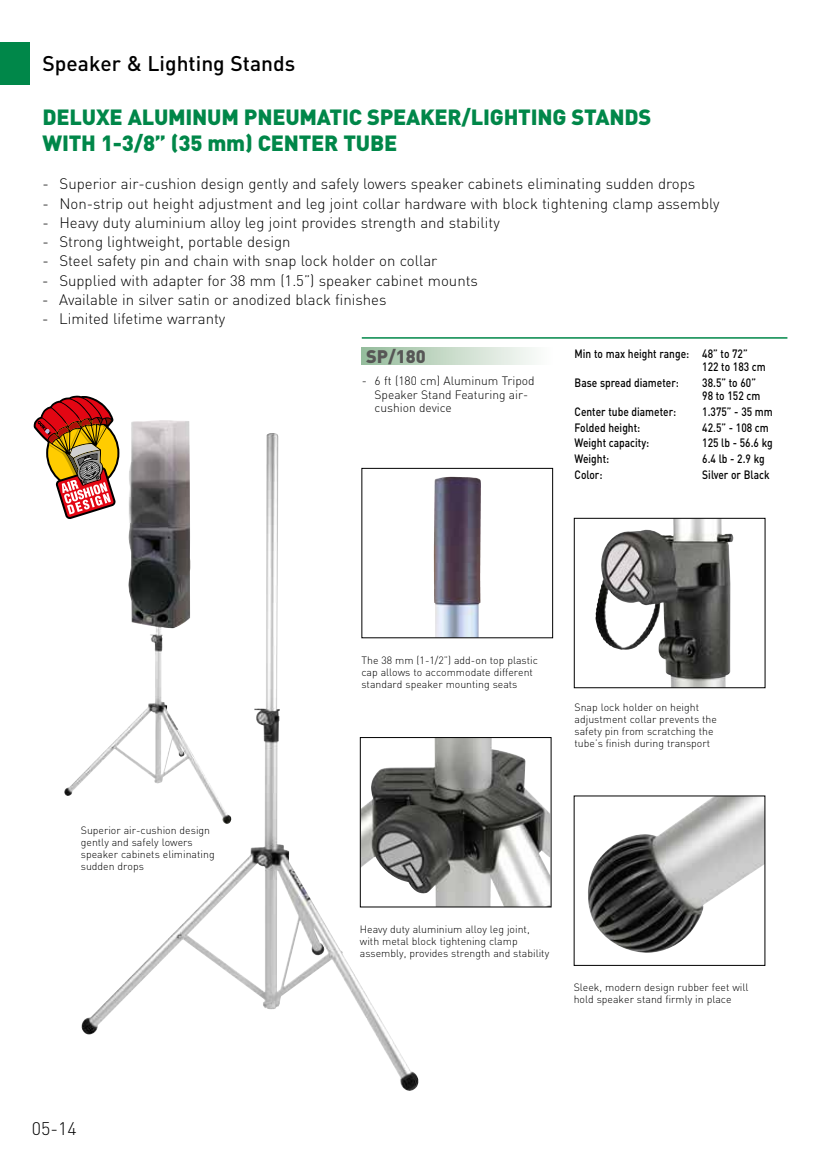
<style>
.page{position:relative;width:830px;height:1170px;background:#fff}
.page>*{position:absolute;margin:0;border:0;box-sizing:border-box;transform-origin:0 0}
.t1{font:900 21.75px/26.1px "DIN";letter-spacing:-.01em;color:#008749}
.t2{font:500 21px "DIN";color:#000}
.t3{font:900 18px "DIN";color:#575756}
.t4{font:300 18px "DIN";color:#000}
.t5{font:300 15px "DIN";color:#000}
.t6{font:500 12px/13.5px "DIN";color:#000;scale:.85 1}
.t7{font:300 12px/13.5px "DIN";color:#000}
.t8{font:300 10.5px/12px "DIN";color:#000}
</style>
<div class="page">
<div style="left:0;top:43px;width:30px;height:42px;background:#008749"></div>
<div style="left:361px;top:347px;width:192px;height:17px;background:linear-gradient(to right,#97bd9c,#fffefe)"></div>
<img style="left:433px;top:476px;width:47px;height:160px">
<div style="left:361px;top:468px;width:191px;height:170px;border:1px solid #000"></div>
<img style="left:595px;top:520px;width:138px;height:166px">
<div style="left:573px;top:518px;width:192px;height:170px;border:1px solid #000"></div>
<img style="left:419px;top:739px;width:130px;height:166px">
<div style="left:360px;top:737px;width:191px;height:170px;border:1px solid #000"></div>
<img style="left:588px;top:797px;width:175px;height:156px">
<svg style="left:34px;top:395px;width:80px;height:116px"></svg>
<hr style="left:361px;top:337px;width:426px;height:1px;background:#008749">
<img style="left:81px;top:433px;width:338px;height:658px">
<img style="left:64px;top:420px;width:167px;height:403px">
<h2 class="t2" style="left:43px;top:50px;width:254px">Speaker &amp; Lighting Stands</h2>
<h1 class="t1" style="left:43px;top:102px;width:610px">DELUXE ALUMINUM PNEUMATIC SPEAKER/LIGHTING STANDS<br>WITH 1-3/8” (35 mm) CENTER TUBE</h1>
<p class="t5" style="left:43px;top:174px;width:654px">- Superior air-cushion design gently and safely lowers speaker cabinets eliminating sudden drops</p>
<p class="t5" style="left:42px;top:194px;width:678px">- Non-strip out height adjustment and leg joint collar hardware with block tightening clamp assembly</p>
<p class="t5" style="left:42px;top:213px;width:458px">- Heavy duty aluminium alloy leg joint provides strength and stability</p>
<p class="t5" style="left:42px;top:232px;width:250px">- Strong lightweight, portable design</p>
<p class="t5" style="left:42px;top:252px;width:396px">- Steel safety pin and chain with snap lock holder on collar</p>
<p class="t5" style="left:42px;top:271px;width:437px">- Supplied with adapter for 38 mm (1.5”) speaker cabinet mounts</p>
<p class="t5" style="left:42px;top:290px;width:345px">- Available in silver satin or anodized black finishes</p>
<p class="t5" style="left:42px;top:309px;width:185px">- Limited lifetime warranty</p>
<p class="t8" style="left:81px;top:823px;width:135px">Superior air-cushion design gently and safely lowers speaker cabinets eliminating sudden drops</p>
<p class="t4" style="left:32px;top:1116px;width:46px">05-14</p>
<p class="t3" style="left:366px;top:344px;width:61px">SP/180</p>
<p class="t7" style="left:374px;top:374px;width:161px;text-indent:-13px">- 6 ft (180 cm) Aluminum Tripod<br>Speaker Stand Featuring air&shy;cushion device</p>
<p class="t6" style="left:702px;top:346px;width:76px;text-indent:-128px">Min to max height range: 48” to 72”<br>122 to 183 cm</p>
<p class="t6" style="left:574px;top:375px;width:124px">Base spread diameter:</p>
<p class="t6" style="left:702px;top:375px;width:70px">38.5” to 60”<br>98 to 152 cm</p>
<p class="t6" style="left:574px;top:404px;width:121px">Center tube diameter:</p>
<p class="t6" style="left:702px;top:404px;width:84px">1.375” - 35 mm</p>
<p class="t6" style="left:574px;top:420px;width:79px">Folded height:</p>
<p class="t6" style="left:702px;top:420px;width:80px">42.5” - 108 cm</p>
<p class="t6" style="left:574px;top:436px;width:89px">Weight capacity:</p>
<p class="t6" style="left:702px;top:436px;width:84px">125 lb - 56.6 kg</p>
<p class="t6" style="left:574px;top:451px;width:42px">Weight:</p>
<p class="t6" style="left:702px;top:451px;width:75px">6.4 lb - 2.9 kg</p>
<p class="t6" style="left:574px;top:467px;width:34px">Color:</p>
<p class="t6" style="left:702px;top:467px;width:81px">Silver or Black</p>
<p class="t8" style="left:361px;top:653px;width:178px">The 38 mm (1-1/2”) add-on top plastic cap allows to accommodate different standard speaker mounting seats</p>
<p class="t8" style="left:574px;top:701px;width:144px">Snap lock holder on height adjustment collar prevents the safety pin from scratching the tube’s finish during transport</p>
<p class="t8" style="left:360px;top:922px;width:191px">Heavy duty aluminium alloy leg joint, with metal block tightening clamp assembly, provides strength and stability</p>
<p class="t8" style="left:573px;top:981px;width:176px">Sleek, modern design rubber feet will hold speaker stand firmly in place</p>
</div>
